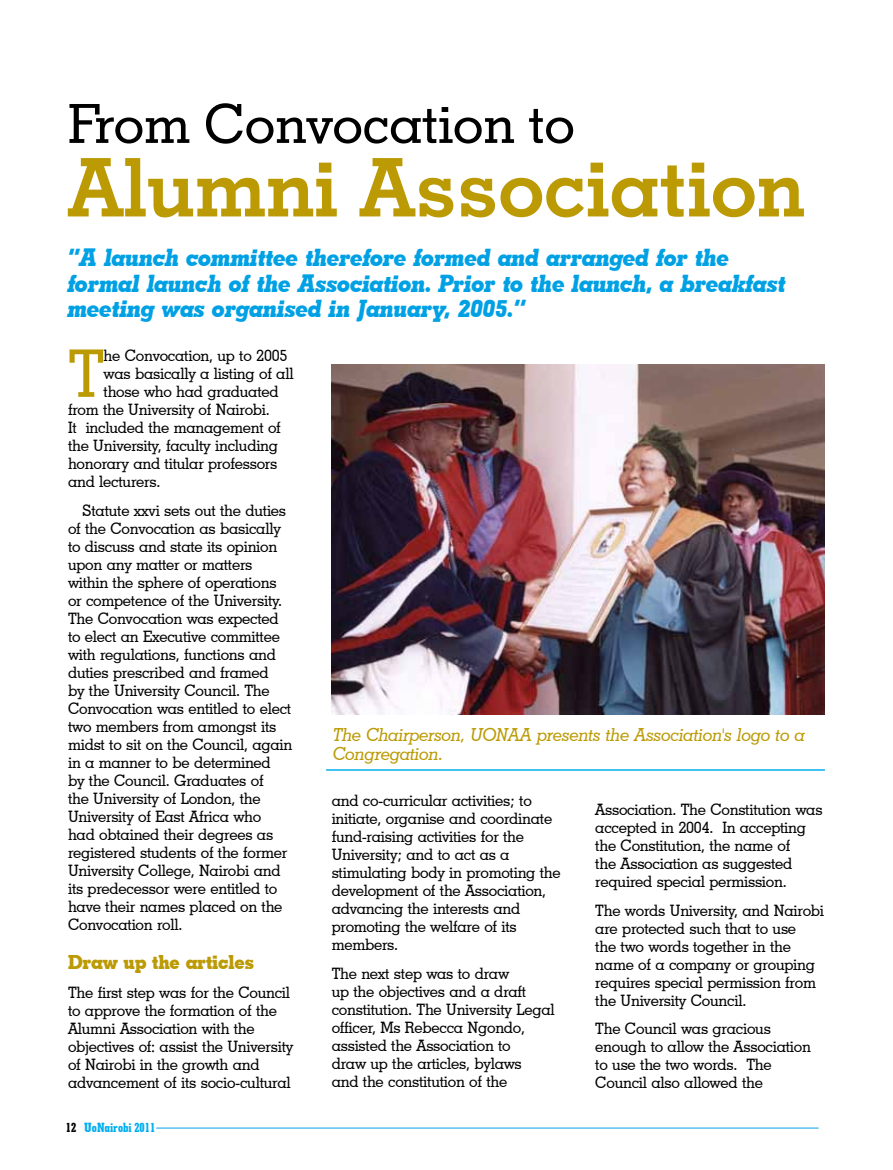
<style>
.page{position:relative;width:893px;height:1170px;background:#fff}
.page>*{position:absolute;margin:0;border:0;box-sizing:border-box;transform-origin:0 0}
.t1{font:700 81px "Geometric Slab 703 BT";color:#bb9a04}
.t2{font:500 65.7px "Geometric Slab 703 BT";color:#bb9a04;scale:.96 1}
.t3{font:500 54px "Geometric Slab 703 BT";color:#000}
.t4{font:24px/25.5px "Geometric Slab 703 BT Xtra Bold Ital";letter-spacing:-.015em;color:#00a1e4;scale:.96 1}
.t5{font:700 19.5px "Geometric Slab 703 BT Xtra";letter-spacing:-.015em;color:#bb9a04;scale:.96 1}
.t6{font:italic 500 18px/19.5px "Geometric Slab 703 BT";letter-spacing:-.015em;color:#bb9a04;scale:.96 1}
.t7{font:500 15.75px/18px "Geometric Slab 703 BT";letter-spacing:-.015em;color:#000;scale:.96 1}
.t8{font:13.5px "Geometric Slab 703 BT Xtra Bold Cond";color:#00aeef}
.s1{color:#000}
</style>
<div class="page">
<hr style="left:156px;top:1127px;width:662px;height:1px;background:#00a1e4">
<img style="left:332px;top:364px;width:493px;height:350px">
<hr style="left:326px;top:769px;width:499px;height:1px;background:#00aeef">
<h3 class="t3" style="left:68px;top:91px;width:508px">From Convocation to</h3>
<h1 class="t1" style="left:68px;top:138px;width:739px">Alumni Association</h1>
<h3 class="t4" style="left:68px;top:245px;width:750px">‘’A launch committee therefore formed and arranged for the formal launch of the Association. Prior to the launch, a breakfast meeting was organised in January, 2005.’’</h3>
<h2 class="t2" style="left:68px;top:333px;width:40px">T</h2>
<p class="t7" style="left:104px;top:346px;width:193px">he Convocation, up to 2005</p>
<p class="t7" style="left:104px;top:364px;width:199px">was basically a listing of all</p>
<p class="t7" style="left:104px;top:382px;width:184px">those who had graduated</p>
<p class="t7" style="left:68px;top:400px;width:212px">from the University of Nairobi.</p>
<p class="t7" style="left:68px;top:418px;width:223px">It included the management of</p>
<p class="t7" style="left:68px;top:436px;width:220px">the University, faculty including</p>
<p class="t7" style="left:68px;top:454px;width:219px">honorary and titular professors</p>
<p class="t7" style="left:68px;top:472px;width:98px">and lecturers.</p>
<p class="t7" style="left:68px;top:501px;width:235px;text-indent:14px">Statute xxvi sets out the duties of the Convocation as basically to discuss and state its opinion upon any matter or matters within the sphere of operations or competence of the University.<br>The Convocation was expected to elect an Executive committee with regulations, functions and duties prescribed and framed<br>by the University Council. The<br>Convocation was entitled to elect two members from amongst its midst to sit on the Council, again in a manner to be determined<br>by the Council. Graduates of<br>the University of London, the<br>University of East Africa who<br>had obtained their degrees as registered students of the former<br>University College, Nairobi and its predecessor were entitled to have their names placed on the<br>Convocation roll.</p>
<p class="t5" style="left:68px;top:950px;width:196px">Draw up the articles</p>
<p class="t7" style="left:68px;top:982px;width:236px">The first step was for the Council to approve the formation of the<br>Alumni Association with the objectives of: assist the University of Nairobi in the growth and advancement of its socio-cultural</p>
<p class="t8" style="left:66px;top:1118px;width:91px"><span class="s1">12</span> UoNairobi 2011</p>
<p class="t6" style="left:333px;top:724px;width:493px">The Chairperson, UONAA presents the Association's logo to a<br>Congregation.</p>
<p class="t7" style="left:332px;top:791px;width:240px">and co-curricular activities; to initiate, organise and coordinate fund-raising activities for the<br>University; and to act as a stimulating body in promoting the development of the Association, advancing the interests and promoting the welfare of its members.</p>
<p class="t7" style="left:332px;top:964px;width:234px">The next step was to draw<br>up the objectives and a draft constitution. The University Legal officer, Ms Rebecca Ngondo, assisted the Association to<br>draw up the articles, bylaws<br>and the constitution of the</p>
<p class="t7" style="left:595px;top:800px;width:238px">Association. The Constitution was accepted in 2004. In accepting the Constitution, the name of<br>the Association as suggested required special permission.</p>
<p class="t7" style="left:595px;top:900px;width:240px">The words University, and Nairobi are protected such that to use<br>the two words together in the name of a company or grouping requires special permission from the University Council.</p>
<p class="t7" style="left:595px;top:1019px;width:226px">The Council was gracious enough to allow the Association to use the two words. The<br>Council also allowed the</p>
</div>
